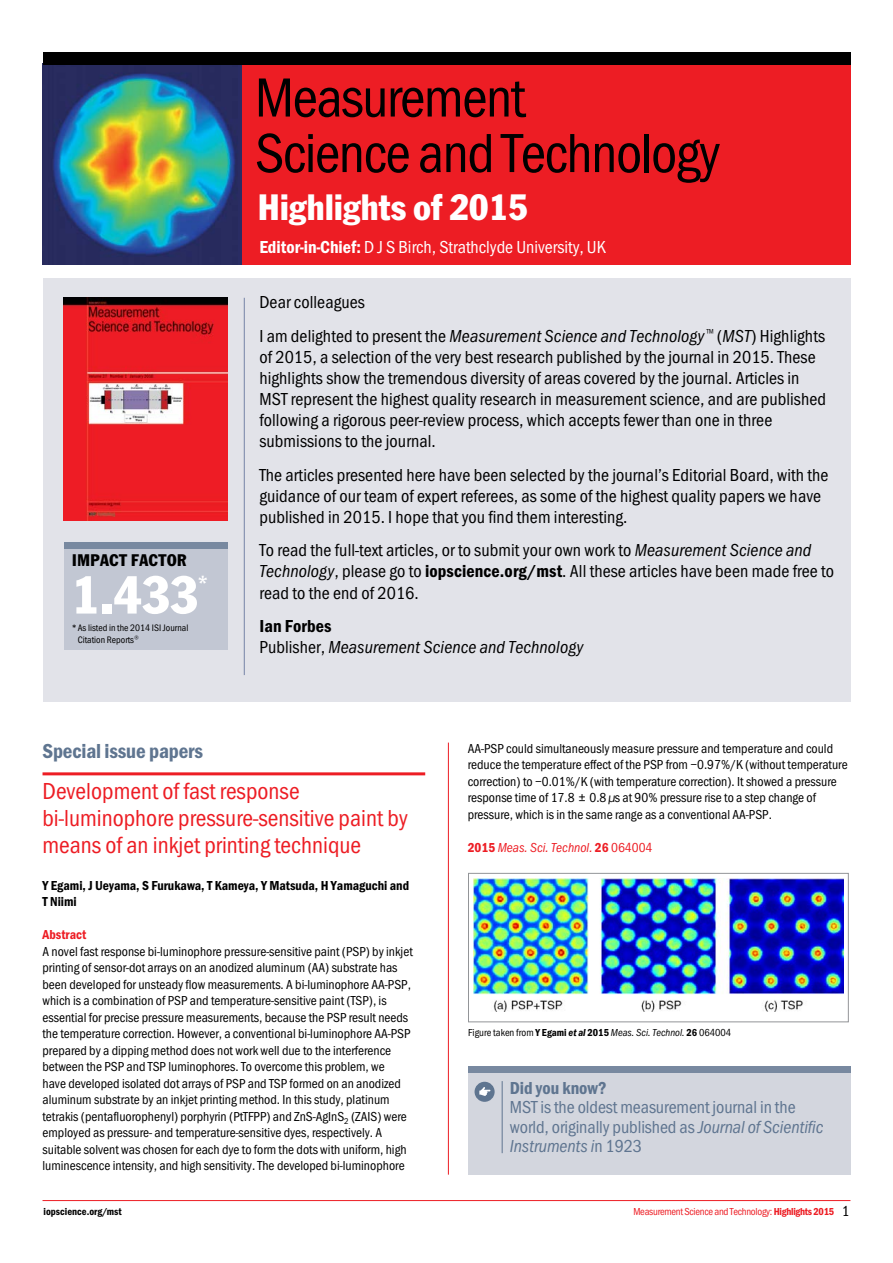
<style>
.page{position:relative;width:893px;height:1263px;background:#fff}
.page>*{position:absolute;margin:0;border:0;box-sizing:border-box;transform-origin:0 0}
.t1{font:57px/55.5px "Franklin Got Cd Io P";letter-spacing:-.025em;color:#000}
.t2{font:condensed 52.5px "Franklin Gothic";color:#fff}
.t3{font:condensed 36px "Franklin Gothic";letter-spacing:.01em;color:#fff}
.t4{font:24px/27px "Franklin Got Cd Io P";color:#ed1d24}
.t5{font:600 21px "Franklin Got Cd Io P";letter-spacing:-.01em;color:#5f7590}
.t6{font:18px/21px "Franklin Got Cd Io P";letter-spacing:.005em;color:#000}
.t7{font:18px/19.5px "Franklin Got Cd Io P";letter-spacing:-.005em;color:#5f7590}
.t8{font:italic 18px/21px "Franklin Got Cd Io P";letter-spacing:.005em;color:#000}
.t9{font:18px "Franklin Got Cd Io P";color:#fff}
.t10{font:600 18px "Franklin Got Cd Io P";color:#5f7590}
.t11{font:condensed 16.5px "Franklin Gothic";letter-spacing:.03em;color:#000}
.t12{font:13.5px/16.5px "Franklin Got Cd Io P";color:#000}
.t13{font:600 13.5px/16.5px "Franklin Got Cd Io P";color:#000}
.t14{font:italic 13.5px "Franklin Got Cd Io P";color:#ed1d24}
.t15{font:600 13.5px "Franklin Got Cd Io P";color:#ed1d24}
.t16{font:10.5px "Franklin Got Cd Io P";color:#000}
.t17{font:10.5px "Franklin Got Cd Io P";letter-spacing:-.025em;color:#ed1d24}
.t18{font:600 10.5px "Franklin Got Cd Io P";color:#000}
.t19{font:9.75px/11.2px "Franklin Got Cd Io P";color:#000}
.s1{font-weight:600}
.s2{font-style:italic}
.s3{font-weight:600;font-style:normal}
.s4{font-style:normal}
.s5{font-family:"Di Franklin Got Cd Io P"}
.s6{font-size:15px;color:#000}
</style>
<div class="page">
<div style="left:43px;top:279px;width:807px;height:423px;background:#e2e3e9"></div>
<hr style="left:43px;top:772px;width:382px;height:3px;background:#ed1d24">
<hr style="left:448px;top:743px;width:1px;height:432px;background:#ed1d24">
<hr style="left:244px;top:298px;width:1px;height:377px;background:#7683a7">
<img style="left:64px;top:298px;width:164px;height:223px">
<div style="left:64px;top:542px;width:164px;height:107px;background:#c2c7d3"></div>
<div style="left:64px;top:542px;width:164px;height:7px;background:#7889a0"></div>
<hr style="left:43px;top:1200px;width:807px;height:1px;background:#ed1d24">
<div style="left:43px;top:52px;width:807px;height:213px;background:#ed1d24"></div>
<img style="left:43px;top:65px;width:198px;height:200px">
<div style="left:43px;top:52px;width:807px;height:13px;background:#000"></div>
<img style="left:473px;top:878px;width:370px;height:133px">
<div style="left:468px;top:873px;width:380px;height:149px;border:1px solid #939598"></div>
<div style="left:468px;top:1067px;width:383px;height:108px;background:#d3d6de"></div>
<div style="left:468px;top:1067px;width:383px;height:6px;background:#7889a0"></div>
<hr style="left:502px;top:1081px;width:1px;height:72px;background:#5f7590">
<div style="left:475px;top:1082px;width:20px;height:20px;background:#5f7590;border-radius:50%"></div>
<svg style="left:479px;top:1087px;width:11px;height:9px"></svg>
<p class="t11" style="left:72px;top:550px;width:115px">IMPACT FACTOR</p>
<h2 class="t2" style="left:71px;top:563px;width:138px">1.433<sup>*</sup></h2>
<p class="t19" style="left:78px;top:623px;width:112px;text-indent:-6px">*As listed in the 2014 ISI Journal<br>Citation Reports®</p>
<h1 class="t1" style="left:255px;top:70px;width:466px">Measurement<br>Science and Technology</h1>
<h3 class="t3" style="left:258px;top:185px;width:271px">Highlights of 2015</h3>
<h3 class="t9" style="left:259px;top:237px;width:348px"><span class="s1">Editor-in-Chief:</span> D J S Birch, Strathclyde University, UK</h3>
<h3 class="t6" style="left:259px;top:285px;width:567px;line-height:33.8px">Dear colleagues<br>I am delighted to present the <span class="s2">Measurement Science and Technology</span><sup>™</sup> (<span class="s2">MST</span>) Highlights</h3>
<p class="t6" style="left:259px;top:347px;width:568px">of 2015, a selection of the very best research published by the journal in 2015. These highlights show the tremendous diversity of areas covered by the journal. Articles in MST represent the highest quality research in measurement science, and are published following a rigorous peer-review process, which accepts fewer than one in three submissions to the journal.</p>
<h3 class="t6" style="left:259px;top:464px;width:571px">The articles presented here have been selected by the journal’s Editorial Board, with the guidance of our team of expert referees, as some of the highest quality papers we have published in 2015. I hope that you find them interesting.</h3>
<h3 class="t6" style="left:259px;top:540px;width:576px">To read the full-text articles, or to submit your own work to <span class="s2">Measurement Science and<br>Technology</span>, please go to <span class="s1">iopscience.org/mst</span>. All these articles have been made free to read to the end of 2016.</h3>
<h3 class="t8" style="left:259px;top:616px;width:326px"><span class="s3">Ian Forbes<br></span><span class="s4">Publisher,</span> Measurement Science and Technology</h3>
<h3 class="t5" style="left:43px;top:739px;width:162px">Special issue papers</h3>
<h3 class="t4" style="left:43px;top:778px;width:367px">Development of fast response bi-luminophore pressure-sensitive paint by means of an inkjet printing technique</h3>
<p class="t13" style="left:43px;top:877px;width:368px">Y Egami, J Ueyama, S Furukawa, T Kameya, Y Matsuda, H Yamaguchi and<br>T Niimi</p>
<p class="t15" style="left:43px;top:927px;width:45px">Abstract</p>
<p class="t12" style="left:43px;top:943px;width:372px">A novel fast response bi-luminophore pressure-sensitive paint (PSP) by inkjet printing of sensor-dot arrays on an anodized aluminum (AA) substrate has been developed for unsteady flow measurements. A bi-luminophore AA-PSP, which is a combination of PSP and temperature-sensitive paint (TSP), is essential for precise pressure measurements, because the PSP result needs the temperature correction. However, a conventional bi-luminophore AA-PSP prepared by a dipping method does not work well due to the interference between the PSP and TSP luminophores. To overcome this problem, we<br>have developed isolated dot arrays of PSP and TSP formed on an anodized aluminum substrate by an inkjet printing method. In this study, platinum tetrakis (pentafluorophenyl) porphyrin (PtTFPP) and ZnS-AgInS<sub>2</sub> (ZAIS) were employed as pressure- and temperature-sensitive dyes, respectively. A suitable solvent was chosen for each dye to form the dots with uniform, high luminescence intensity, and high sensitivity. The developed bi-luminophore</p>
<p class="t12" style="left:468px;top:740px;width:381px">AA-PSP could simultaneously measure pressure and temperature and could reduce the temperature effect of the PSP from −0.97%/K (without temperature correction) to −0.01%/K (with temperature correction). It showed a pressure response time of 17.8 ± 0.8μs at 90% pressure rise to a step change of pressure, which is in the same range as a conventional AA-PSP.</p>
<p class="t14" style="left:468px;top:839px;width:186px"><span class="s3">2015</span> Meas. Sci. Technol. <span class="s3">26</span> <span class="s4">064004</span></p>
<p class="t16" style="left:468px;top:1026px;width:264px">Figure taken from <span class="s1">Y Egami</span> <span class="s5">et al</span> <span class="s1">2015</span> <span class="s2">Meas. Sci. Technol.</span> <span class="s1">26</span> 064004</p>
<h3 class="t10" style="left:510px;top:1077px;width:98px">Did you know?</h3>
<h3 class="t7" style="left:510px;top:1098px;width:315px">MST is the oldest measurement journal in the world, originally published as <span class="s2">Journal of Scientific<br>Instruments i</span>n 1923</h3>
<p class="t18" style="left:44px;top:1205px;width:80px">iopscience.org/mst</p>
<p class="t17" style="left:633px;top:1205px;width:217px">Measurement Science and Technology: <span class="s1">Highlights 2015</span> <span class="s6">1</span></p>
</div>
